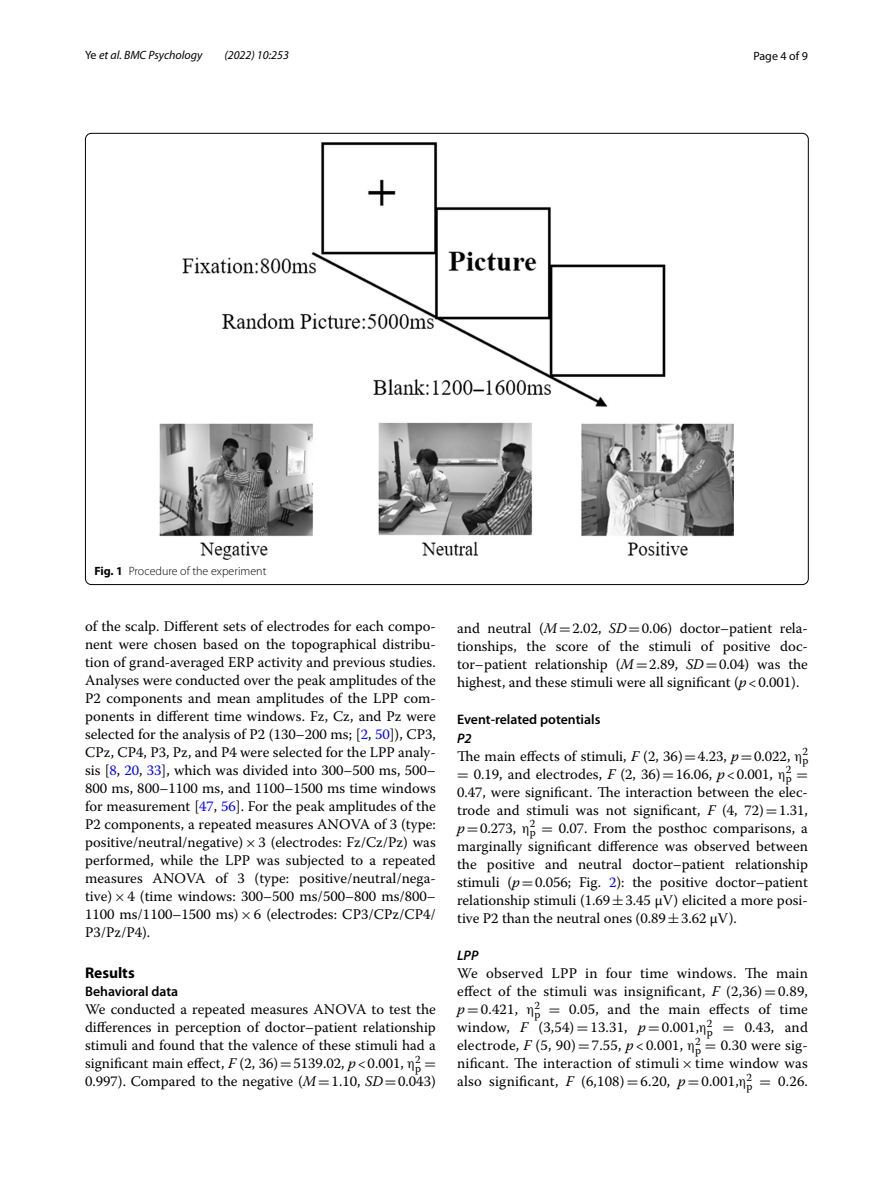
<style>
.page{position:relative;width:893px;height:1187px;background:#fff}
.page>*{position:absolute;margin:0;border:0;box-sizing:border-box;transform-origin:0 0}
.t1{font:700 15.45px "Myriad Pro";color:#000}
.t2{font:14.7px/18px "Warnock Pro";color:#000;text-align:justify}
.t3{font:600 13.8px "Myriad Pro";color:#000}
.t4{font:italic 600 13.8px "Myriad Pro";color:#000}
.t5{font:italic 12px "Myriad Pro";color:#000}
.t6{font:300 12px "Myriad Pro";color:#000}
.t7{font:12px "Myriad Pro";color:#000}
.t8{font:11.25px "Warnock Pro Regular 9";color:#000}
.t9{font:11.25px "Warnock Pro Regular 3";color:#000}
.t10{font:11.25px "Warnock Pro Regular 2";color:#000}
.s1{font-style:normal}
.s2{font-weight:700}
.s3{color:#00f}
.s4{font-family:"MTSY"}
.s5{font-style:italic}
.s6{font-family:"MTGU8"}
.s7{font-family:"MTGU"}
.s8{font-family:"MTGU2"}
.s9{font-family:"MTGU3"}
.s10{font-family:"MTGU4"}
.s11{font-family:"MTGU5"}
.s12{font-family:"MTGU6"}
.s13{font-family:"MTGU7"}
</style>
<div class="page">
<img style="left:160px;top:142px;width:574px;height:418px">
<p class="t5" style="left:85px;top:48px;width:119px"><span class="s1">Ye</span> et al. BMC Psychology</p>
<p class="t5" style="left:224px;top:48px;width:66px">(2022) 10:253</p>
<p class="t7" style="left:753px;top:48px;width:56px">Page 4 of 9</p>
<p class="t6" style="left:94px;top:564px;width:173px"><span class="s2">Fig. 1</span> Procedure of the experiment</p>
<p class="t2" style="left:85px;top:616px;width:352px">of the scalp. Different sets of electrodes for each compo&shy;nent were chosen based on the topographical distribu&shy;tion of grand-averaged ERP activity and previous studies.<br>Analyses were conducted over the peak amplitudes of the P2 components and mean amplitudes of the LPP com&shy;ponents in different time windows. Fz, Cz, and Pz were selected for the analysis of P2 (130–200 ms; [<span class="s3">2</span>, <span class="s3">50</span>]), CP3, CPz, CP4, P3, Pz, and P4 were selected for the LPP analy&shy;sis [<span class="s3">8</span>, <span class="s3">20</span>, <span class="s3">33</span>], which was divided into 300–500 ms, 500– 800 ms, 800–1100 ms, and 1100–1500 ms time windows for measurement [<span class="s3">47</span>, <span class="s3">56</span>]. For the peak amplitudes of the P2 components, a repeated measures ANOVA of 3 (type: positive/neutral/negative)<span class="s4">×</span>3 (electrodes: Fz/Cz/Pz) was performed, while the LPP was subjected to a repeated measures ANOVA of 3 (type: positive/neutral/nega&shy;tive)<span class="s4">×</span>4 (time windows: 300–500 ms/500–800 ms/800– 1100 ms/1100–1500 ms)<span class="s4">×</span>6 (electrodes: CP3/CPz/CP4/ P3/Pz/P4).</p>
<p class="t1" style="left:85px;top:963px;width:51px">Results</p>
<p class="t3" style="left:85px;top:982px;width:95px">Behavioral data</p>
<p class="t2" style="left:85px;top:1000px;width:352px">We conducted a repeated measures ANOVA to test the differences in perception of doctor–patient relationship stimuli and found that the valence of these stimuli had a significant main effect, <span class="s5">F</span> (2, 36)<span class="s4">=</span>5139.02, <span class="s5">p</span>&lt;0.001, <span class="s6">η</span><sup>2</sup></p>
<p class="t8" style="left:415px;top:1064px;width:22px">p <sup>=</sup></p>
<p class="t2" style="left:85px;top:1072px;width:352px">0.997). Compared to the negative (<span class="s5">M</span><span class="s4">=</span>1.10, <span class="s5">SD</span><span class="s4">=</span>0.043)</p>
<p class="t2" style="left:457px;top:618px;width:352px">and neutral (<span class="s5">M</span><span class="s4">=</span>2.02, <span class="s5">SD</span><span class="s4">=</span>0.06) doctor–patient rela&shy;tionships, the score of the stimuli of positive doc&shy;tor–patient relationship (<span class="s5">M</span><span class="s4">=</span>2.89, <span class="s5">SD</span><span class="s4">=</span>0.04) was the highest, and these stimuli were all significant (<span class="s5">p</span>&lt;0.001).</p>
<p class="t3" style="left:457px;top:711px;width:145px">Event‑related potentials</p>
<p class="t4" style="left:457px;top:729px;width:16px">P2</p>
<p class="t2" style="left:457px;top:746px;width:352px">The main effects of stimuli, <span class="s5">F</span> (2, 36)<span class="s4">=</span>4.23, <span class="s5">p</span><span class="s4">=</span>0.022, <span class="s7">η</span><sup>2</sup></p>
<p class="t10" style="left:802px;top:756px;width:8px">p</p>
<p class="t2" style="left:457px;top:764px;width:336px"><span class="s4">=</span> 0.19, and electrodes, <span class="s5">F</span> (2, 36)<span class="s4">=</span>16.06, <span class="s5">p</span>&lt;0.001, <span class="s8">η</span><sup>2</sup></p>
<p class="t9" style="left:786px;top:774px;width:24px">p <sup>=</sup></p>
<p class="t2" style="left:457px;top:782px;width:352px">0.47, were significant. The interaction between the elec&shy;trode and stimuli was not significant, <span class="s5">F</span> (4, 72)<span class="s4">=</span>1.31, <span class="s5">p</span><span class="s4">=</span>0.273, <span class="s9">η</span><sup>2</sup></p>
<p class="t2" style="left:457px;top:818px;width:352px;text-indent:73px"><sub>p</sub> <span class="s4">=</span> 0.07. From the posthoc comparisons, a marginally significant difference was observed between the positive and neutral doctor–patient relationship stimuli (<span class="s5">p</span><span class="s4">=</span>0.056; Fig. <span class="s3">2</span>): the positive doctor–patient relationship stimuli (1.69<span class="s4">±</span>3.45 μV) elicited a more posi&shy;tive P2 than the neutral ones (0.89<span class="s4">±</span>3.62 μV).</p>
<p class="t4" style="left:457px;top:946px;width:23px">LPP</p>
<p class="t2" style="left:457px;top:964px;width:352px">We observed LPP in four time windows. The main effect of the stimuli was insignificant, <span class="s5">F</span> (2,36)<span class="s4">=</span>0.89, <span class="s5">p</span><span class="s4">=</span>0.421, <span class="s10">η</span><sup>2</sup></p>
<p class="t2" style="left:457px;top:1000px;width:352px;text-indent:77px"><sub>p</sub> <span class="s4">=</span> 0.05, and the main effects of time window, <span class="s5">F</span> (3,54)<span class="s4">=</span>13.31, <span class="s5">p</span><span class="s4">=</span>0.001,<span class="s11">η</span><sup>2</sup></p>
<p class="t2" style="left:707px;top:1018px;width:103px"><sub>p</sub> <span class="s4">=</span> 0.43, and</p>
<p class="t2" style="left:457px;top:1036px;width:245px">electrode, <span class="s5">F</span> (5, 90)<span class="s4">=</span>7.55, <span class="s5">p</span> &lt; 0.001, <span class="s12">η</span><sup>2</sup></p>
<p class="t2" style="left:457px;top:1036px;width:352px;text-indent:238px"><sub>p</sub> <span class="s4">=</span> 0.30 were sig&shy;nificant. The interaction of stimuli<span class="s4">×</span>time window was also significant, <span class="s5">F</span> (6,108)<span class="s4">=</span>6.20, <span class="s5">p</span><span class="s4">=</span>0.001,<span class="s13">η</span><sup>2</sup></p>
<p class="t2" style="left:746px;top:1072px;width:63px"><sub>p</sub> <span class="s4">=</span> 0.26.</p>
</div>
